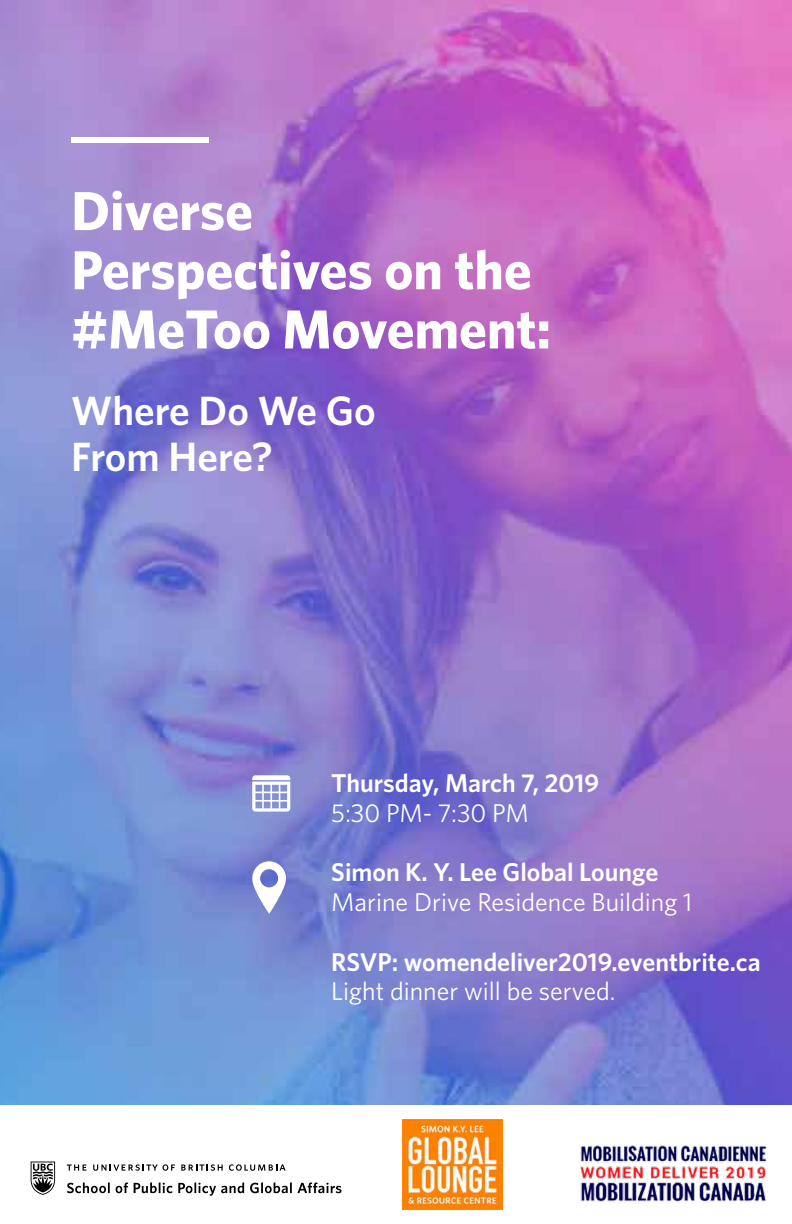
<style>
.page{position:relative;width:792px;height:1224px;background:#fff}
.page>*{position:absolute;margin:0;border:0;box-sizing:border-box;transform-origin:0 0}
.t1{font:700 55px/59.2px "Whitney";color:#fff}
.t2{font:600 41px/46px "Whitney";color:#fff}
.t3{font:600 25.8px "Whitney";color:#fff}
.t4{font:25.8px "Whitney";color:#fff}
</style>
<div class="page">
<img style="left:0;top:0;width:792px;height:1105px">
<div style="left:71px;top:137px;width:138px;height:6px;background:#fff"></div>
<svg style="left:252px;top:775px;width:38px;height:37px"></svg>
<svg style="left:250px;top:859px;width:36px;height:55px"></svg>
<img style="left:402px;top:1120px;width:100px;height:89px">
<svg style="left:31px;top:1162px;width:24px;height:33px"></svg>
<svg style="left:67px;top:1165px;width:19px;height:6px"></svg>
<svg style="left:93px;top:1164px;width:82px;height:7px"></svg>
<svg style="left:181px;top:1164px;width:42px;height:7px"></svg>
<svg style="left:229px;top:1164px;width:57px;height:7px"></svg>
<svg style="left:67px;top:1182px;width:43px;height:11px"></svg>
<svg style="left:116px;top:1183px;width:12px;height:10px"></svg>
<svg style="left:134px;top:1182px;width:38px;height:11px"></svg>
<svg style="left:178px;top:1182px;width:66px;height:14px"></svg>
<svg style="left:250px;top:1182px;width:91px;height:11px"></svg>
<img style="left:580px;top:1145px;width:187px;height:58px">
<h1 class="t1" style="left:71px;top:180px;width:481px">Diverse<br>Perspectives on the #MeToo Movement:</h1>
<h2 class="t2" style="left:71px;top:387px;width:306px">Where Do We Go<br>From Here?</h2>
<p class="t3" style="left:331px;top:766px;width:269px">Thursday, March 7, 2019</p>
<p class="t4" style="left:331px;top:796px;width:199px">5:30 PM- 7:30 PM</p>
<p class="t3" style="left:331px;top:855px;width:329px">Simon K. Y. Lee Global Lounge</p>
<p class="t4" style="left:331px;top:885px;width:363px">Marine Drive Residence Building 1</p>
<p class="t3" style="left:331px;top:945px;width:431px">RSVP: womendeliver2019.eventbrite.ca</p>
<p class="t4" style="left:331px;top:974px;width:286px">Light dinner will be served.</p>
</div>
